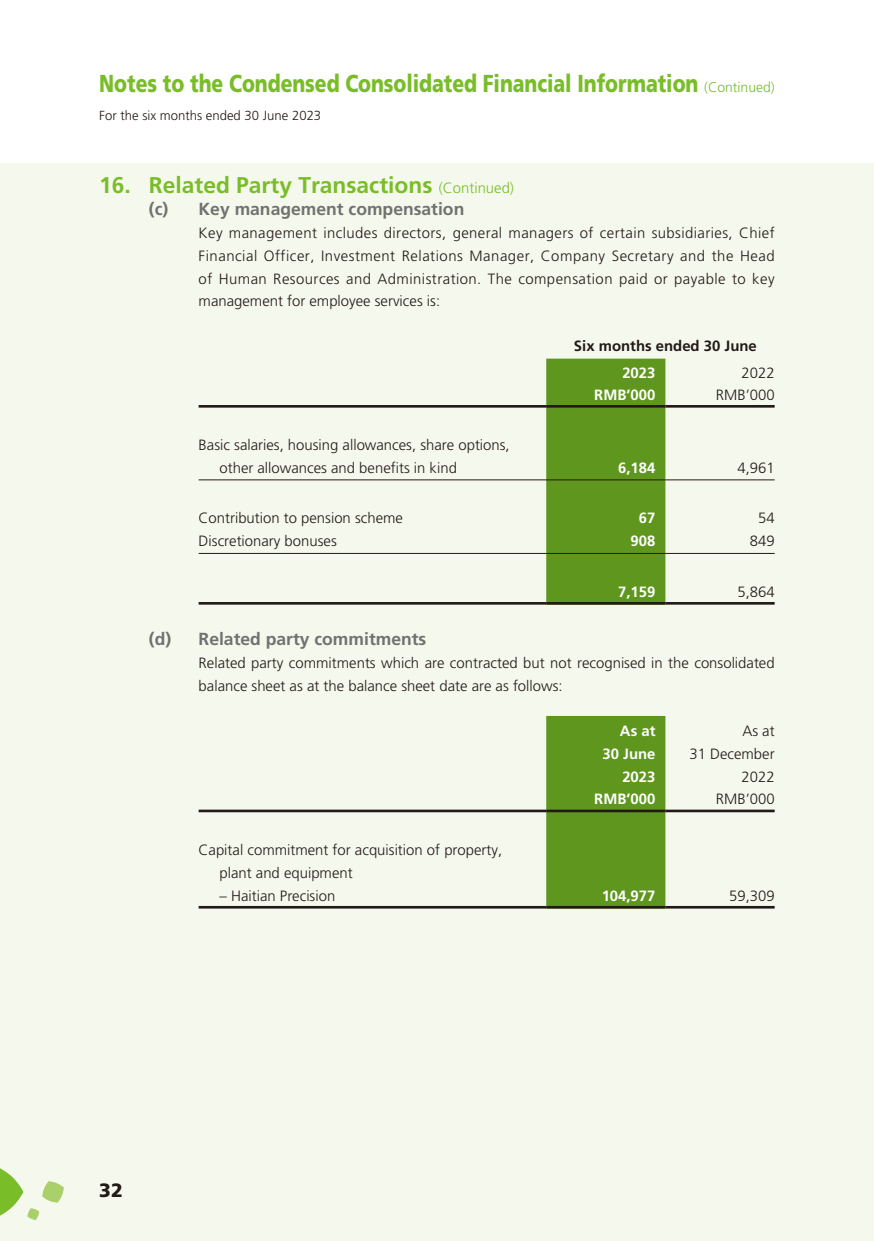
<style>
.page{position:relative;width:874px;height:1241px;background:#fff}
.page>*{position:absolute;margin:0;border:0;box-sizing:border-box;transform-origin:0 0}
.t1{font:900 24.5px "Frutiger LT Std";letter-spacing:-.005em;color:#79bd29;scale:.79 1}
.t2{font:700 22.75px "Frutiger LT Std";color:#79bd29}
.t3{font:900 19.25px "Frutiger LT Std";color:#231916}
.t4{font:700 17.5px "Frutiger LT Std";color:#717171}
.t5{font:300 14.88px/22.8px "Frutiger LT Std";color:#231916}
.t6{font:700 14.88px/22.8px "Frutiger LT Std";color:#fff;text-align:right}
.t7{font:700 14.88px "Frutiger LT Std";color:#231916}
.t8{font:300 13.12px "Frutiger LT Std";color:#231916}
.s1{font-weight:300;font-size:14px}
.s2{font-weight:300;font-size:14.88px}
</style>
<div class="page">
<div style="left:0;top:164px;width:873px;height:1076px;background:#f5f9ed"></div>
<svg style="left:0;top:1168px;width:64px;height:51px"></svg>
<svg style="left:546px;top:358px;width:119px;height:244px;background:#619720"></svg>
<hr style="left:198px;top:405px;width:348px;height:2px;background:#231916">
<hr style="left:546px;top:405px;width:119px;height:2px;background:#231916">
<hr style="left:665px;top:405px;width:109px;height:2px;background:#231916">
<hr style="left:198px;top:479px;width:348px;height:1px;background:#231916">
<hr style="left:546px;top:479px;width:119px;height:1px;background:#231916">
<hr style="left:665px;top:479px;width:109px;height:1px;background:#231916">
<hr style="left:198px;top:553px;width:348px;height:1px;background:#231916">
<hr style="left:546px;top:553px;width:119px;height:1px;background:#231916">
<hr style="left:665px;top:553px;width:109px;height:1px;background:#231916">
<hr style="left:198px;top:602px;width:348px;height:2px;background:#231916">
<hr style="left:546px;top:602px;width:119px;height:2px;background:#231916">
<hr style="left:665px;top:602px;width:109px;height:2px;background:#231916">
<div style="left:546px;top:715px;width:119px;height:190px;background:#5f961d"></div>
<hr style="left:198px;top:809px;width:348px;height:3px;background:#231916">
<hr style="left:546px;top:809px;width:119px;height:3px;background:#231916">
<hr style="left:665px;top:809px;width:109px;height:3px;background:#231916">
<hr style="left:198px;top:905px;width:348px;height:3px;background:#231916">
<hr style="left:546px;top:905px;width:119px;height:3px;background:#231916">
<hr style="left:665px;top:905px;width:109px;height:3px;background:#231916">
<h1 class="t1" style="left:99px;top:72px;width:855px">Notes to the Condensed Consolidated Financial Information <span class="s1">(Continued)</span></h1>
<p class="t8" style="left:99px;top:109px;width:223px">For the six months ended 30 June 2023</p>
<h2 class="t2" style="left:99px;top:174px;width:416px">16. Related Party Transactions <span class="s2">(Continued)</span></h2>
<p class="t4" style="left:149px;top:201px;width:317px">(c) Key management compensation</p>
<p class="t5" style="left:198px;top:222px;width:577px;text-align:justify">Key management includes directors, general managers of certain subsidiaries, Chief Financial Officer, Investment Relations Manager, Company Secretary and the Head of Human Resources and Administration. The compensation paid or payable to key management for employee services is:</p>
<p class="t7" style="left:573px;top:339px;width:184px">Six months ended 30 June</p>
<p class="t6" style="left:622px;top:362px;width:35px">2023</p>
<p class="t5" style="left:741px;top:362px;width:35px">2022</p>
<p class="t6" style="left:594px;top:384px;width:63px">RMB’000</p>
<p class="t5" style="left:715px;top:384px;width:60px">RMB’000</p>
<p class="t5" style="left:219px;top:434px;width:291px;text-indent:-21px">Basic salaries, housing allowances, share options, other allowances and benefits in kind</p>
<p class="t6" style="left:618px;top:456px;width:39px">6,184</p>
<p class="t5" style="left:737px;top:456px;width:39px">4,961</p>
<p class="t5" style="left:198px;top:507px;width:206px">Contribution to pension scheme</p>
<p class="t6" style="left:638px;top:507px;width:18px">67</p>
<p class="t5" style="left:757px;top:507px;width:18px">54</p>
<p class="t5" style="left:198px;top:530px;width:140px">Discretionary bonuses</p>
<p class="t6" style="left:630px;top:530px;width:26px">908</p>
<p class="t5" style="left:749px;top:530px;width:26px">849</p>
<p class="t6" style="left:618px;top:581px;width:39px">7,159</p>
<p class="t5" style="left:737px;top:581px;width:39px">5,864</p>
<p class="t4" style="left:149px;top:630px;width:279px">(d) Related party commitments</p>
<p class="t5" style="left:198px;top:652px;width:577px">Related party commitments which are contracted but not recognised in the consolidated balance sheet as at the balance sheet date are as follows:</p>
<p class="t6" style="left:602px;top:720px;width:54px">As at<br>30 June<br>2023</p>
<p class="t5" style="left:689px;top:720px;width:87px;text-align:right">As at<br>31 December<br>2022</p>
<p class="t6" style="left:594px;top:788px;width:63px">RMB’000</p>
<p class="t5" style="left:715px;top:788px;width:60px">RMB’000</p>
<p class="t5" style="left:219px;top:839px;width:284px;text-indent:-21px">Capital commitment for acquisition of property, plant and equipment</p>
<p class="t5" style="left:219px;top:884px;width:117px">– Haitian Precision</p>
<p class="t6" style="left:601px;top:884px;width:55px">104,977</p>
<p class="t5" style="left:728px;top:884px;width:47px">59,309</p>
<p class="t3" style="left:99px;top:1181px;width:25px">32</p>
</div>
